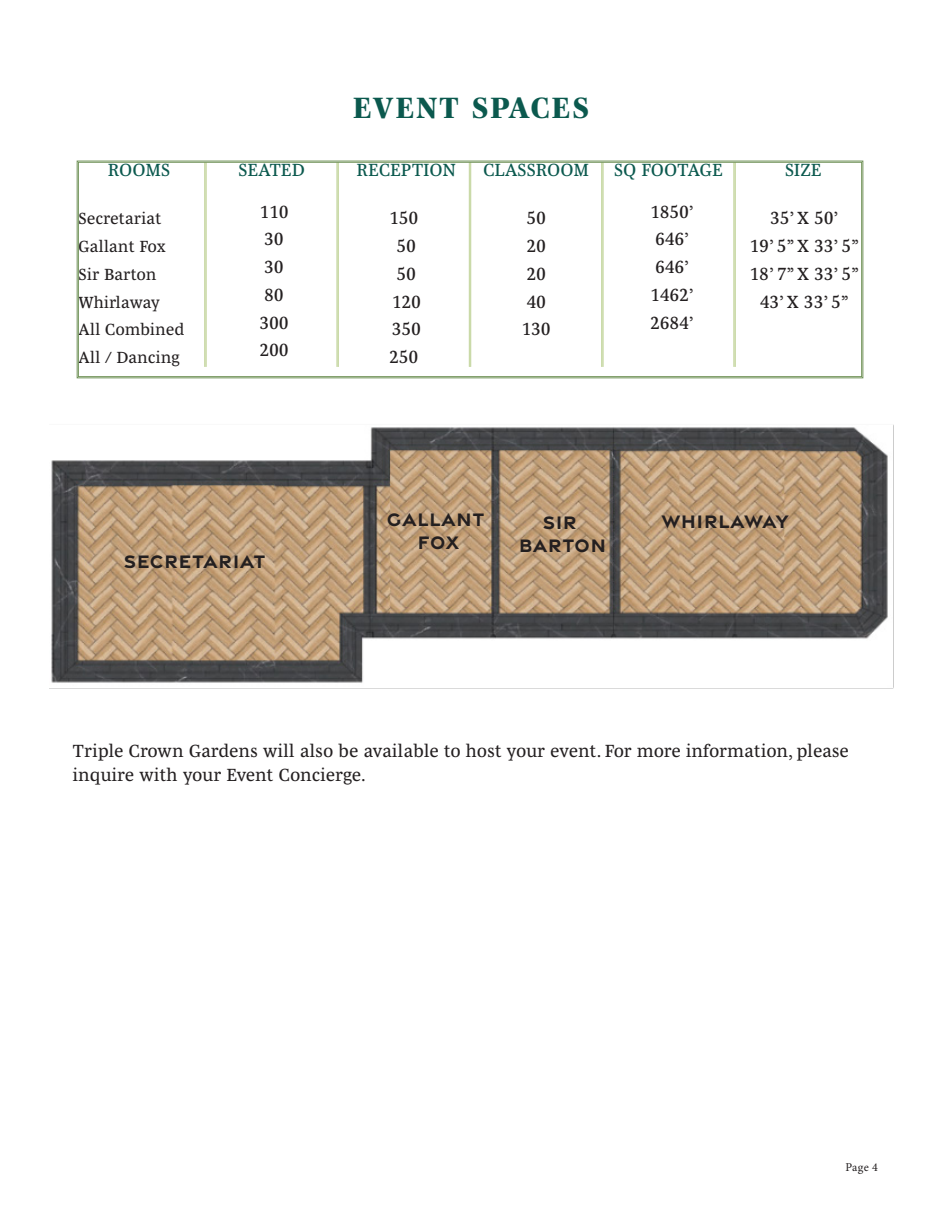
<style>
.page{position:relative;width:945px;height:1215px;background:#fff}
.page>*{position:absolute;margin:0;border:0;box-sizing:border-box;transform-origin:0 0}
.Party_Title{font:800 30px "Mencken Std";letter-spacing:.07em;color:#0b594e}
.t1{font:700 19.5px/23.4px "Gravesend Sans";letter-spacing:.05em;color:#231f20;text-align:center}
.t2{font:18px/24px "Mencken Std Text";letter-spacing:.025em;color:#231f20}
.t3{font:18px "Mencken Std Text";letter-spacing:.025em;color:#0b594e}
.t4{font:16.5px "Mencken Std Text";letter-spacing:.025em;color:#231f20}
.t5{font:16.5px "Mencken Std Text";letter-spacing:.005em;color:#231f20}
.t6{font:12px "Minion Pro";color:#231f20}
</style>
<div class="page">
<img style="left:49px;top:424px;width:845px;height:265px">
<svg style="left:77px;top:161px;width:786px;height:217px"></svg>
<div style="left:78px;top:162px;width:784px;height:215px;border:1px solid #73945b"></div>
<p class="t3" style="left:108px;top:159px;width:64px">ROOMS</p>
<p class="t4" style="left:79px;top:209px;width:84px">Secretariat</p>
<p class="t4" style="left:79px;top:237px;width:89px">Gallant Fox</p>
<p class="t4" style="left:79px;top:265px;width:79px">Sir Barton</p>
<p class="t5" style="left:79px;top:293px;width:83px">Whirlaway</p>
<p class="t4" style="left:79px;top:320px;width:107px">All Combined</p>
<p class="t4" style="left:79px;top:348px;width:103px">All / Dancing</p>
<p class="t3" style="left:238px;top:159px;width:68px">SEATED</p>
<p class="t2" style="left:260px;top:199px;width:30px">110</p>
<p class="t2" style="left:265px;top:227px;width:20px">30</p>
<p class="t2" style="left:265px;top:255px;width:20px">30</p>
<p class="t2" style="left:265px;top:283px;width:20px">80</p>
<p class="t2" style="left:260px;top:310px;width:30px">300</p>
<p class="t2" style="left:260px;top:338px;width:30px">200</p>
<p class="Party_Title" style="left:353px;top:90px;width:238px">EVENT SPACES</p>
<p class="t3" style="left:357px;top:159px;width:100px">RECEPTION</p>
<p class="t2" style="left:390px;top:206px;width:30px">150</p>
<p class="t2" style="left:397px;top:234px;width:20px">50</p>
<p class="t2" style="left:397px;top:262px;width:20px">50</p>
<p class="t2" style="left:392px;top:289px;width:30px">120</p>
<p class="t2" style="left:392px;top:317px;width:30px">350</p>
<p class="t2" style="left:390px;top:345px;width:30px">250</p>
<p class="t3" style="left:483px;top:159px;width:107px">CLASSROOM</p>
<p class="t2" style="left:527px;top:206px;width:20px">50</p>
<p class="t2" style="left:527px;top:234px;width:20px">20</p>
<p class="t2" style="left:527px;top:262px;width:20px">20</p>
<p class="t2" style="left:527px;top:289px;width:20px">40</p>
<p class="t2" style="left:522px;top:317px;width:30px">130</p>
<p class="t3" style="left:614px;top:159px;width:110px">SQ FOOTAGE</p>
<p class="t2" style="left:651px;top:199px;width:45px">1850’</p>
<p class="t2" style="left:655px;top:227px;width:35px">646’</p>
<p class="t2" style="left:655px;top:255px;width:35px">646’</p>
<p class="t2" style="left:651px;top:283px;width:45px">1462’</p>
<p class="t2" style="left:651px;top:310px;width:45px">2684’</p>
<p class="t3" style="left:785px;top:159px;width:38px">SIZE</p>
<p class="t2" style="left:770px;top:206px;width:69px">35’ X 50’</p>
<p class="t2" style="left:750px;top:234px;width:110px">19’ 5” X 33’ 5”</p>
<p class="t2" style="left:750px;top:262px;width:110px">18’ 7” X 33’ 5”</p>
<p class="t2" style="left:760px;top:289px;width:90px">43’ X 33’ 5”</p>
<p class="t1" style="left:124px;top:549px;width:143px">SECRETARIAT</p>
<p class="t1" style="left:387px;top:506px;width:99px">GALLANT<br>FOX</p>
<p class="t1" style="left:519px;top:509px;width:89px">SIR<br>BARTON</p>
<p class="t1" style="left:662px;top:509px;width:129px">WHIRLAWAY</p>
<p class="t2" style="left:73px;top:739px;width:777px">Triple Crown Gardens will also be available to host your event. For more information, please inquire with your Event Concierge.</p>
<p class="t6" style="left:845px;top:1159px;width:34px">Page 4</p>
</div>
